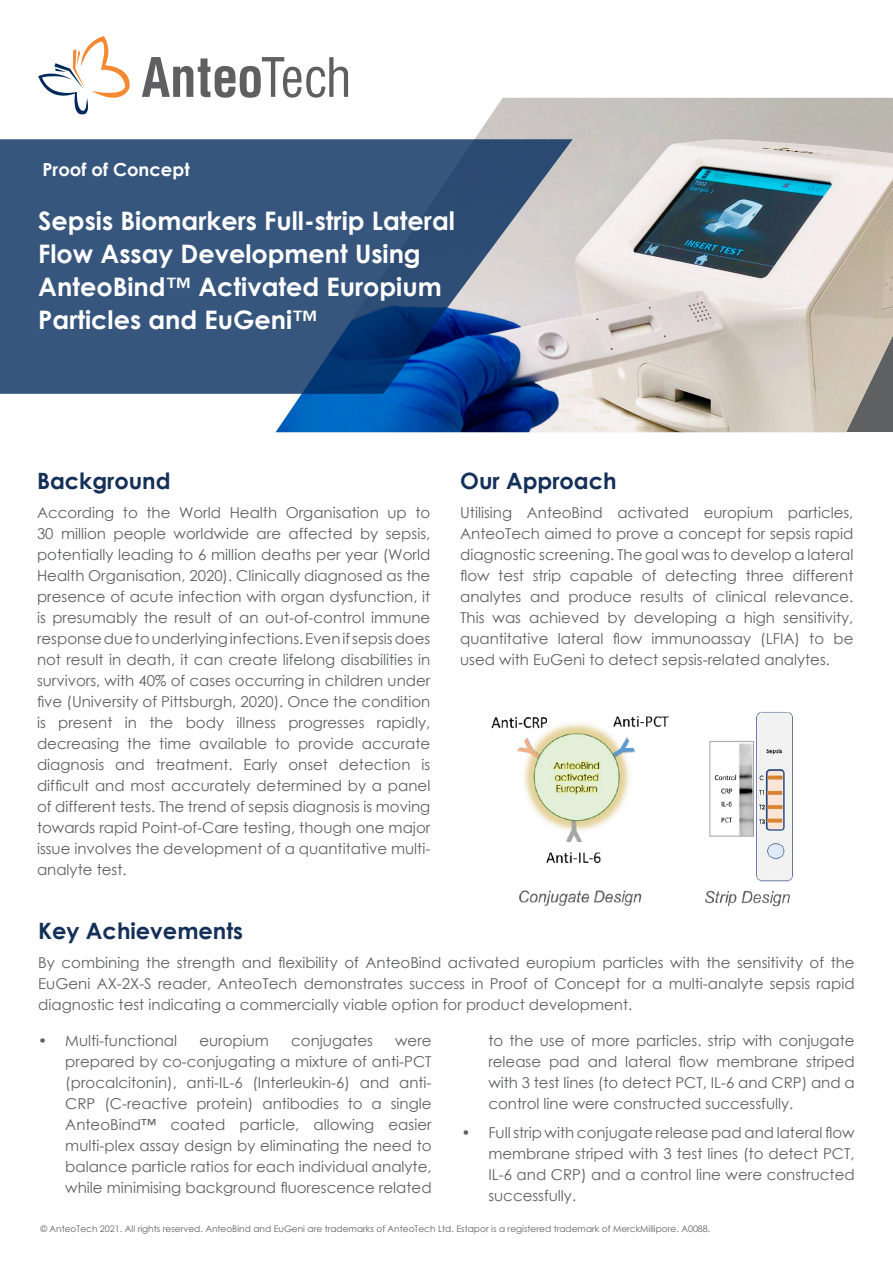
<style>
.page{position:relative;width:893px;height:1263px;background:#fff}
.page>*{position:absolute;margin:0;border:0;box-sizing:border-box;transform-origin:0 0}
.t1{font:700 25.5px/33px "Century Gothic";color:#fff}
.t2{font:700 22.5px "Century Gothic";color:#143058}
.t3{font:700 18px "Century Gothic";color:#fff}
.t4{font:15px/21px "Century Gothic";color:#5f6062;text-align:justify}
.t5{font:9px "Century Gothic";color:#5f6062}
</style>
<div class="page">
<svg style="left:38px;top:36px;width:92px;height:79px"></svg>
<svg style="left:142px;top:57px;width:206px;height:41px"></svg>
<img style="left:276px;top:98px;width:617px;height:334px">
<svg style="left:0;top:139px;width:573px;height:255px;background:#405e86"></svg>
<img style="left:491px;top:716px;width:178px;height:190px">
<img style="left:705px;top:712px;width:88px;height:195px">
<p class="t3" style="left:43px;top:156px;width:149px">Proof of Concept</p>
<p class="t1" style="left:38px;top:204px;width:418px">Sepsis Biomarkers Full-strip Lateral<br>Flow Assay Development Using</p>
<p class="t1" style="left:38px;top:270px;width:405px">AnteoBind™ Activated Europium<br>Particles and EuGeni™</p>
<p class="t2" style="left:37px;top:464px;width:135px">Background</p>
<p class="t4" style="left:37px;top:502px;width:395px">According to the World Health Organisation up to 30 million people worldwide are affected by sepsis, potentially leading to 6 million deaths per year (World Health Organisation, 2020). Clinically diagnosed as the presence of acute infection with organ dysfunction, it is presumably the result of an out-of-control immune response due to underlying infections. Even if sepsis does not result in death, it can create lifelong disabilities in survivors, with 40% of cases occurring in children under five (University of Pittsburgh, 2020). Once the condition is present in the body illness progresses rapidly, decreasing the time available to provide accurate diagnosis and treatment. Early onset detection is difficult and most accurately determined by a panel of different tests. The trend of sepsis diagnosis is moving towards rapid Point-of-Care testing, though one major issue involves the development of a quantitative multi&shy;analyte test.</p>
<p class="t2" style="left:460px;top:464px;width:158px">Our Approach</p>
<p class="t4" style="left:460px;top:502px;width:395px">Utilising AnteoBind activated europium particles, AnteoTech aimed to prove a concept for sepsis rapid diagnostic screening. The goal was to develop a lateral flow test strip capable of detecting three different analytes and produce results of clinical relevance.<br>This was achieved by developing a high sensitivity, quantitative lateral flow immunoassay (LFIA) to be used with EuGeni to detect sepsis-related analytes.</p>
<p class="t2" style="left:38px;top:914px;width:206px">Key Achievements</p>
<p class="t4" style="left:38px;top:952px;width:818px">By combining the strength and flexibility of AnteoBind activated europium particles with the sensitivity of the EuGeni AX-2X-S reader, AnteoTech demonstrates success in Proof of Concept for a multi-analyte sepsis rapid diagnostic test indicating a commercially viable option for product development.</p>
<p class="t4" style="left:38px;top:1029px;width:140px">• Multi-functional</p>
<p class="t4" style="left:199px;top:1029px;width:71px">europium</p>
<p class="t4" style="left:291px;top:1029px;width:83px">conjugates</p>
<p class="t4" style="left:65px;top:1029px;width:368px;text-indent:330px">were prepared by co-conjugating a mixture of anti-PCT (procalcitonin), anti-IL-6 (Interleukin-6) and anti-CRP (C-reactive protein) antibodies to a single AnteoBind™ coated particle, allowing easier multi-plex assay design by eliminating the need to balance particle ratios for each individual analyte, while minimising background fluorescence related</p>
<p class="t4" style="left:488px;top:1029px;width:368px">to the use of more particles. strip with conjugate release pad and lateral flow membrane striped with 3 test lines (to detect PCT, IL-6 and CRP) and a control line were constructed successfully.</p>
<p class="t4" style="left:488px;top:1122px;width:368px;text-indent:-27px">• Full strip with conjugate release pad and lateral flow membrane striped with 3 test lines (to detect PCT, IL-6 and CRP) and a control line were constructed successfully.</p>
<p class="t5" style="left:40px;top:1222px;width:672px">© AnteoTech 2021. All rights reserved. AnteoBind and EuGeni are trademarks of AnteoTech Ltd. Estapor is a registered trademark of MerckMillipore. A0088.</p>
</div>
